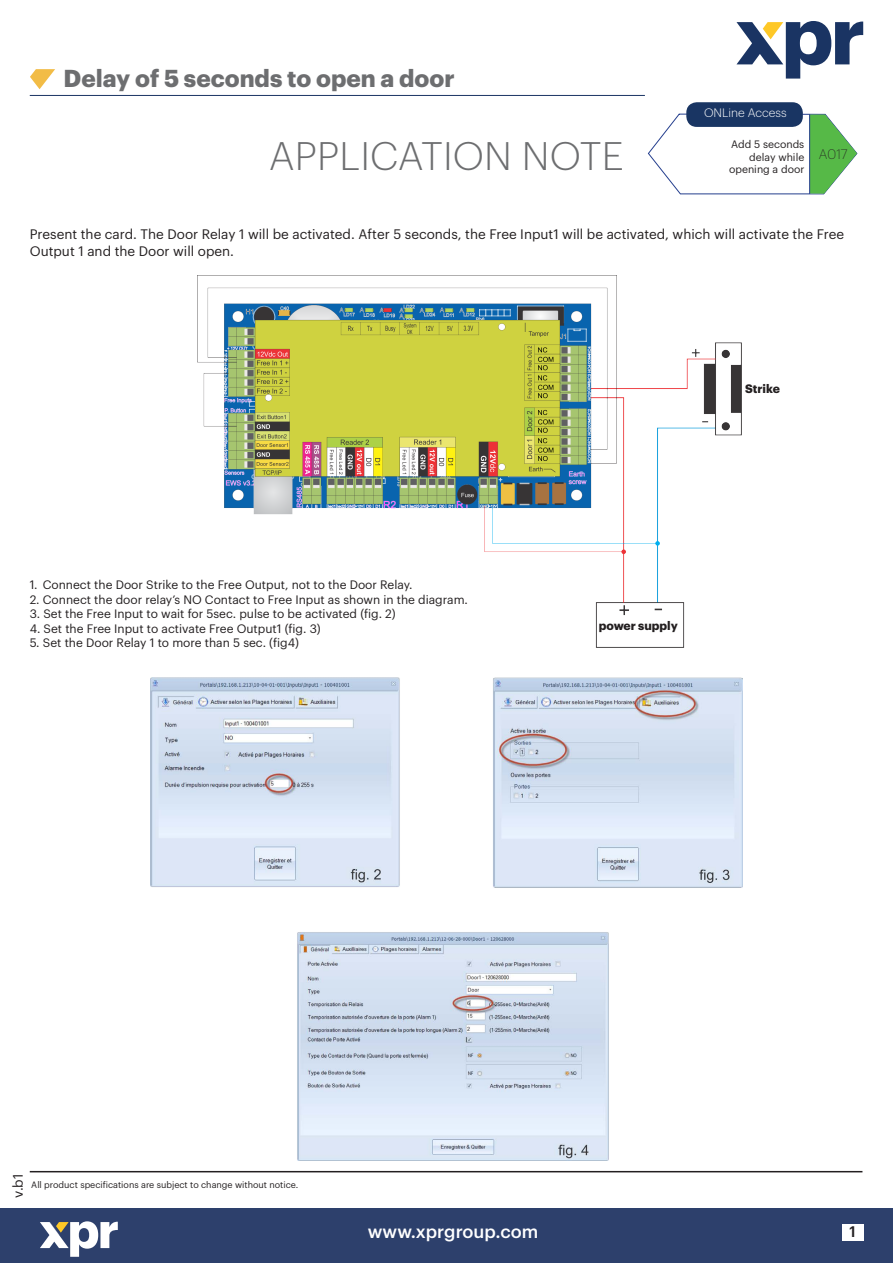
<style>
.page{position:relative;width:893px;height:1263px;background:#fff}
.page>*{position:absolute;margin:0;border:0;box-sizing:border-box;transform-origin:0 0}
._12medjunaslov{font:300 39px "Graphik";letter-spacing:.005em;color:#6d6e70}
.t1{font:700 24px "Graphik";color:#6d6e70}
.t2{font:500 18px "Graphik";color:#fff}
.t3{font:500 15px "Graphik";color:#231f20}
._12medjunaslov-2{font:13.5px/16.2px "Graphik";color:#231f20}
._12medjunaslov-3{font:200 13.5px "Graphik";color:#231f20}
._12medjunaslov-4{font:12px "Graphik";color:#231f20}
._12medjunaslov-5{font:700 12px "Graphik";color:#231f20}
._12medjunaslov-6{font:300 12px "Graphik";color:#fff}
._12medjunaslov-7{font:10.5px "Graphik";color:#231f20}
.body{font:9px "Graphik";color:#231f20}
</style>
<div class="page">
<div style="left:0;top:1209px;width:893px;height:54px;background:#2d406c"></div>
<div style="left:842px;top:1225px;width:21px;height:16px;background:#fff"></div>
<svg style="left:40px;top:1221px;width:78px;height:36px"></svg>
<svg style="left:647px;top:113px;width:211px;height:82px"></svg>
<div style="left:686px;top:102px;width:117px;height:25px;background:#193563;border-radius:10px"></div>
<hr style="left:809px;top:114px;width:1px;height:80px;background:#253f8e">
<hr style="left:30px;top:1171px;width:832px;height:1px;background:#231f20">
<img style="left:197px;top:275px;width:544px;height:372px">
<img style="left:151px;top:677px;width:591px;height:484px">
<svg style="left:736px;top:21px;width:127px;height:58px"></svg>
<hr style="left:30px;top:95px;width:615px;height:1px;background:#1a3463">
<svg style="left:30px;top:69px;width:25px;height:20px"></svg>
<p class="t1" style="left:64px;top:60px;width:393px">Delay of 5 seconds to open a door</p>
<p class="_12medjunaslov" style="left:269px;top:127px;width:356px">APPLICATION NOTE</p>
<p class="_12medjunaslov-6" style="left:704px;top:104px;width:84px">ONLine Access</p>
<p class="_12medjunaslov-7" style="left:731px;top:136px;width:75px">Add 5 seconds</p>
<p class="_12medjunaslov-7" style="left:749px;top:149px;width:57px">delay while</p>
<p class="_12medjunaslov-7" style="left:729px;top:162px;width:77px">opening a door</p>
<p class="_12medjunaslov-3" style="left:819px;top:145px;width:30px">A017</p>
<p class="_12medjunaslov-2" style="left:30px;top:225px;width:816px">Present the card. The Door Relay 1 will be activated. After 5 seconds, the Free Input1 will be activated, which will activate the Free<br>Output 1 and the Door will open.</p>
<p class="_12medjunaslov-4" style="left:30px;top:576px;width:384px">1. Connect the Door Strike to the Free Output, not to the Door Relay.</p>
<p class="_12medjunaslov-4" style="left:30px;top:590px;width:440px">2. Connect the door relay’s NO Contact to Free Input as shown in the diagram.</p>
<p class="_12medjunaslov-4" style="left:30px;top:605px;width:368px">3. Set the Free Input to wait for 5sec. pulse to be activated (fig. 2)</p>
<p class="_12medjunaslov-4" style="left:30px;top:619px;width:293px">4. Set the Free Input to activate Free Output1 (fig. 3)</p>
<p class="_12medjunaslov-4" style="left:30px;top:634px;width:271px">5. Set the Door Relay 1 to more than 5 sec. (fig4)</p>
<p class="_12medjunaslov-5" style="left:745px;top:379px;width:36px">Strike</p>
<p class="_12medjunaslov-5" style="left:599px;top:617px;width:81px">power supply</p>
<p class="_12medjunaslov-2" style="left:9px;top:1198px;width:25px;rotate:-90deg">v.b1</p>
<p class="body" style="left:31px;top:1177px;width:269px">All product specifications are subject to change without notice.</p>
<h3 class="t2" style="left:368px;top:1218px;width:172px">www.xprgroup.com</h3>
<p class="t3" style="left:849px;top:1220px;width:8px">1</p>
</div>
